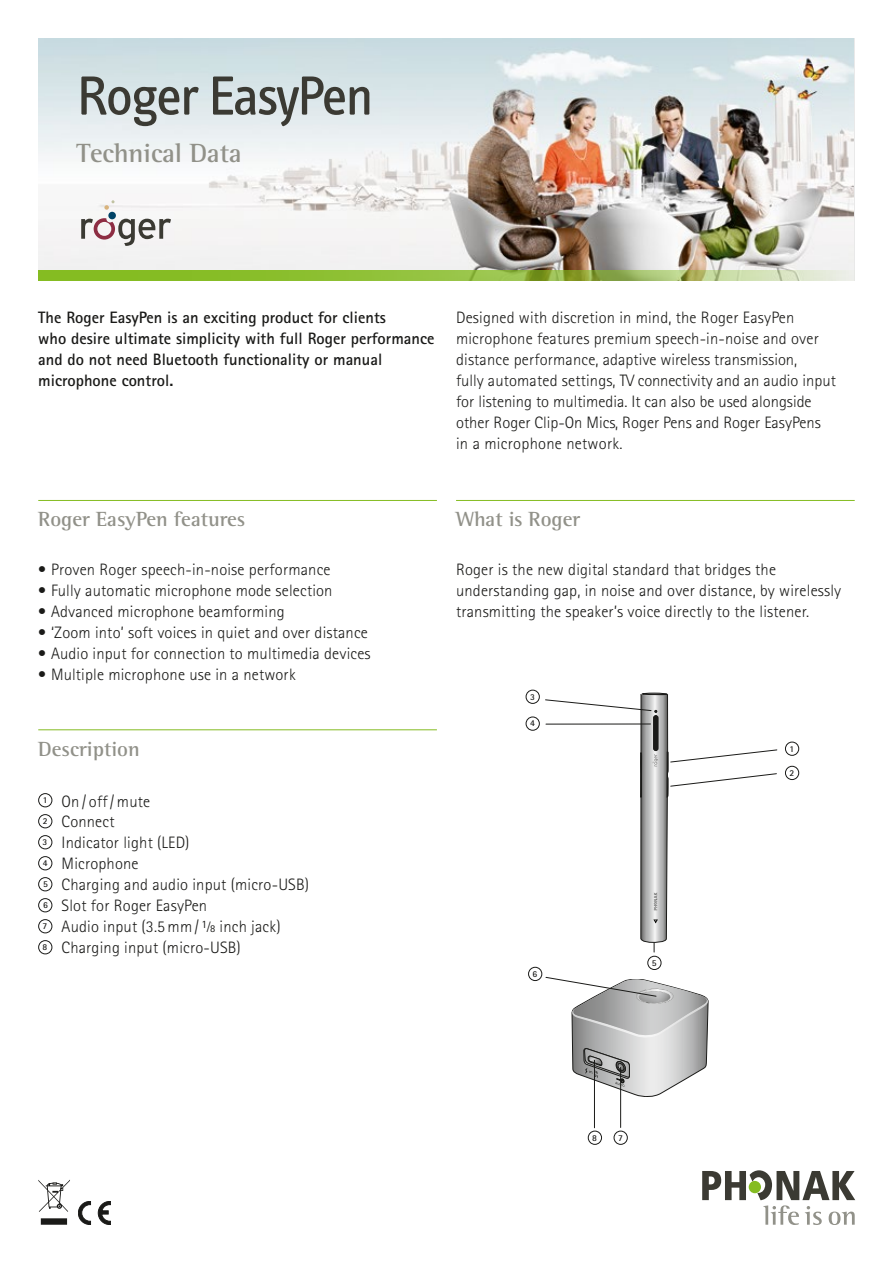
<style>
.page{position:relative;width:893px;height:1263px;background:#fff}
.page>*{position:absolute;margin:0;border:0;box-sizing:border-box;transform-origin:0 0}
.t1{font:700 27px "Rotis Semi Serif Pro";color:#919189}
.t2{font:700 21px "Rotis Semi Serif Pro";color:#919189}
.t3{font:300 16.5px/21px "Rotis Sans Serif Pro";letter-spacing:.01em;color:#1a1a18}
.t4{font:700 16.5px/21px "Rotis Sans Serif Pro";color:#1a1a18}
.t5{font:700 9px "Rotis Sans Serif Pro";color:#1a1a18}
.s1{font-weight:400;font-size:10.5px}
</style>
<div class="page">
<svg style="left:702px;top:1170px;width:153px;height:55px"></svg>
<img style="left:38px;top:38px;width:816px;height:232px">
<svg style="left:38px;top:270px;width:817px;height:11px"></svg>
<hr style="left:38px;top:500px;width:399px;height:1px;background:#85bc22">
<hr style="left:456px;top:500px;width:399px;height:1px;background:#85bc22">
<svg style="left:81px;top:218px;width:90px;height:28px"></svg>
<div style="left:108px;top:212px;width:8px;height:7px;background:#004366;border-radius:50%"></div>
<svg style="left:104px;top:200px;width:11px;height:10px"></svg>
<hr style="left:38px;top:729px;width:399px;height:1px;background:#85bc22">
<div style="left:38px;top:793px;width:14px;height:14px;border:1px solid #1a1a18;border-radius:50%"></div>
<div style="left:38px;top:814px;width:14px;height:14px;border:1px solid #1a1a18;border-radius:50%"></div>
<div style="left:38px;top:835px;width:14px;height:14px;border:1px solid #1a1a18;border-radius:50%"></div>
<div style="left:38px;top:856px;width:14px;height:14px;border:1px solid #1a1a18;border-radius:50%"></div>
<div style="left:38px;top:877px;width:14px;height:14px;border:1px solid #1a1a18;border-radius:50%"></div>
<div style="left:38px;top:898px;width:14px;height:14px;border:1px solid #1a1a18;border-radius:50%"></div>
<div style="left:38px;top:919px;width:14px;height:14px;border:1px solid #1a1a18;border-radius:50%"></div>
<div style="left:38px;top:940px;width:14px;height:14px;border:1px solid #1a1a18;border-radius:50%"></div>
<svg style="left:78px;top:1201px;width:13px;height:24px"></svg>
<svg style="left:98px;top:1201px;width:13px;height:24px"></svg>
<svg style="left:38px;top:1179px;width:32px;height:46px"></svg>
<svg style="left:545px;top:976px;width:163px;height:121px"></svg>
<hr style="left:594px;top:1060px;width:1px;height:68px;background:#1a1a18">
<hr style="left:620px;top:1067px;width:1px;height:60px;background:#1a1a18">
<svg style="left:545px;top:693px;width:233px;height:259px"></svg>
<div style="left:785px;top:766px;width:14px;height:14px;border:1px solid #1a1a18;border-radius:50%"></div>
<div style="left:785px;top:742px;width:14px;height:14px;border:1px solid #1a1a18;border-radius:50%"></div>
<div style="left:526px;top:690px;width:14px;height:14px;border:1px solid #1a1a18;border-radius:50%"></div>
<div style="left:526px;top:717px;width:14px;height:14px;border:1px solid #1a1a18;border-radius:50%"></div>
<div style="left:647px;top:956px;width:14px;height:14px;border:1px solid #1a1a18;border-radius:50%"></div>
<div style="left:528px;top:967px;width:14px;height:14px;border:1px solid #1a1a18;border-radius:50%"></div>
<div style="left:588px;top:1131px;width:14px;height:14px;border:1px solid #1a1a18;border-radius:50%"></div>
<div style="left:614px;top:1131px;width:14px;height:14px;border:1px solid #1a1a18;border-radius:50%"></div>
<svg style="left:81px;top:77px;width:118px;height:49px"></svg>
<svg style="left:213px;top:76px;width:156px;height:50px"></svg>
<h1 class="t1" style="left:77px;top:136px;width:167px">Technical Data</h1>
<p class="t4" style="left:38px;top:306px;width:398px">The Roger EasyPen is an exciting product for clients<br>who desire ultimate simplicity with full Roger performance and do not need Bluetooth functionality or manual microphone control.</p>
<p class="t3" style="left:456px;top:307px;width:381px">Designed with discretion in mind, the Roger EasyPen microphone features premium speech-in-noise and over distance performance, adaptive wireless transmission,<br>fully automated settings, TV connectivity and an audio input for listening to multimedia. It can also be used alongside other Roger Clip-On Mics, Roger Pens and Roger EasyPens in a microphone network.</p>
<p class="t2" style="left:38px;top:507px;width:209px">Roger EasyPen features</p>
<p class="t3" style="left:38px;top:559px;width:294px">• Proven Roger speech-in-noise performance</p>
<p class="t3" style="left:38px;top:580px;width:296px">• Fully automatic microphone mode selection</p>
<p class="t3" style="left:38px;top:601px;width:248px">• Advanced microphone beamforming</p>
<p class="t3" style="left:38px;top:622px;width:331px">• ‘Zoom into’ soft voices in quiet and over distance</p>
<p class="t3" style="left:38px;top:643px;width:334px">• Audio input for connection to multimedia devices</p>
<p class="t3" style="left:38px;top:664px;width:259px">• Multiple microphone use in a network</p>
<p class="t2" style="left:38px;top:736px;width:103px">Description</p>
<p class="t3" style="left:43px;top:792px;width:109px;line-height:19.5px"><sup>1</sup> On / off/mute<br><sup>2</sup> Connect</p>
<p class="t3" style="left:43px;top:832px;width:268px"><sup>3</sup> Indicator light (LED)<br><sup>4</sup> Microphone<br><sup>5</sup> Charging and audio input (micro-USB)<br><sup>6</sup> Slot for Roger EasyPen<br><sup>7</sup> Audio input (3.5mm/ <sup>1</sup>∕<span class="s1">8</span> inch jack)<br><sup>8</sup> Charging input (micro-USB)</p>
<p class="t2" style="left:456px;top:507px;width:126px">What is Roger</p>
<p class="t3" style="left:456px;top:559px;width:387px">Roger is the new digital standard that bridges the understanding gap, in noise and over distance, by wirelessly transmitting the speaker’s voice directly to the listener.</p>
<p class="t5" style="left:530px;top:691px;width:6px">3</p>
<p class="t5" style="left:530px;top:718px;width:6px">4</p>
<p class="t5" style="left:532px;top:968px;width:6px">6</p>
<p class="t5" style="left:652px;top:957px;width:6px">5</p>
<p class="t5" style="left:592px;top:1132px;width:6px">8</p>
<p class="t5" style="left:618px;top:1132px;width:6px">7</p>
<p class="t5" style="left:789px;top:743px;width:6px">1</p>
<p class="t5" style="left:789px;top:767px;width:6px">2</p>
</div>
